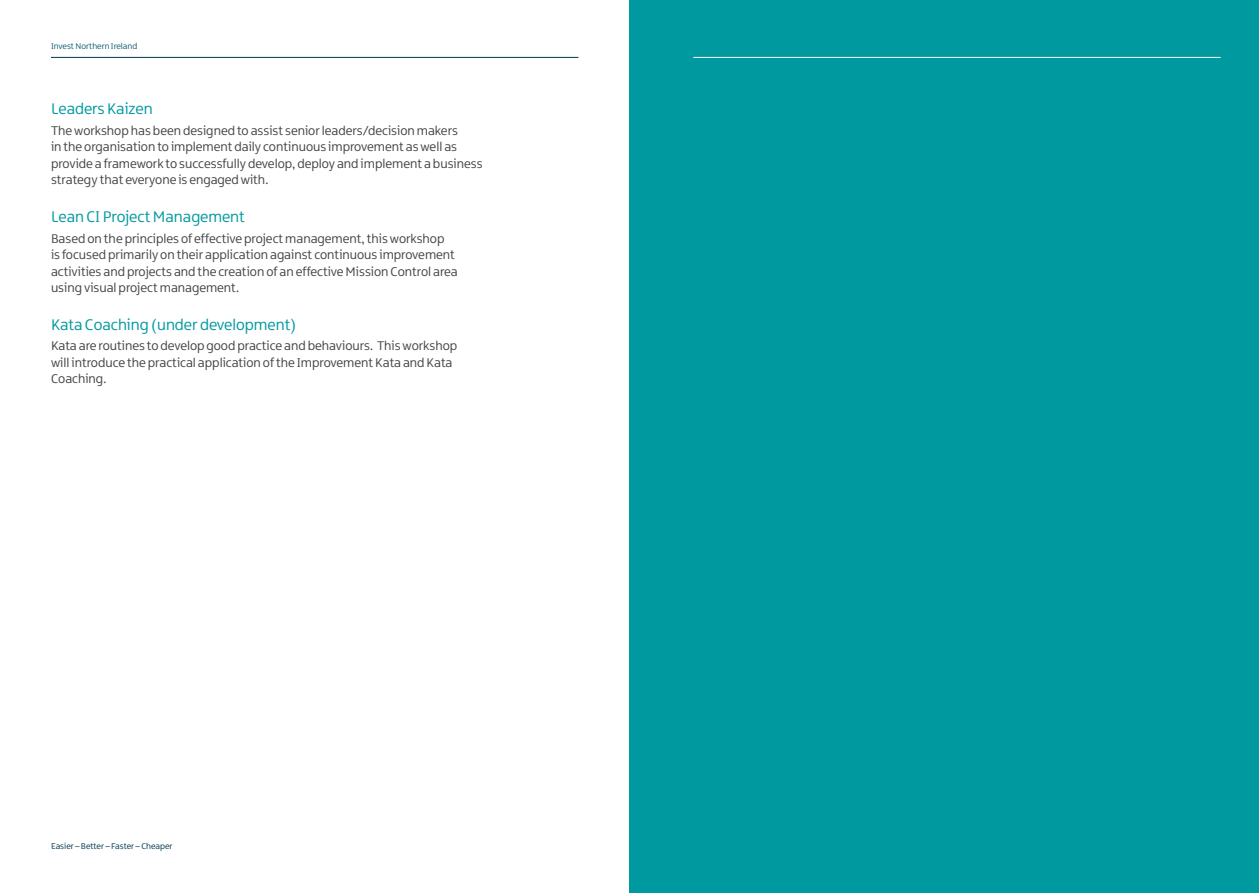
<style>
.page{position:relative;width:1259px;height:893px;background:#fff}
.page>*{position:absolute;margin:0;border:0;box-sizing:border-box;transform-origin:0 0}
.t1{font:16.5px "Northern Ireland";color:#0099a0}
.t2{font:13.5px/16.5px "Northern Ireland";color:#444346}
.t3{font:9px "Northern Ireland";color:#00384d}
.t4{font:9px "Northern Ireland";color:#115d74}
</style>
<div class="page">
<hr style="left:51px;top:57px;width:527px;height:1px;background:#00384d">
<div style="left:629px;top:0;width:630px;height:893px;background:#0099a0"></div>
<hr style="left:693px;top:57px;width:527px;height:1px;background:#fff">
<p class="t4" style="left:51px;top:41px;width:88px">Invest Northern Ireland</p>
<p class="t1" style="left:51px;top:99px;width:103px">Leaders Kaizen</p>
<p class="t2" style="left:51px;top:122px;width:433px">The workshop has been designed to assist senior leaders/decision makers<br>in the organisation to implement daily continuous improvement as well as provide a framework to successfully develop, deploy and implement a business strategy that everyone is engaged with.</p>
<p class="t1" style="left:51px;top:207px;width:195px">Lean CI Project Management</p>
<p class="t2" style="left:51px;top:230px;width:408px">Based on the principles of effective project management, this workshop<br>is focused primarily on their application against continuous improvement activities and projects and the creation of an effective Mission Control area using visual project management.</p>
<p class="t1" style="left:51px;top:315px;width:247px">Kata Coaching (under development)</p>
<p class="t2" style="left:51px;top:338px;width:408px">Kata are routines to develop good practice and behaviours. This workshop will introduce the practical application of the Improvement Kata and Kata<br>Coaching.</p>
<p class="t3" style="left:51px;top:840px;width:123px">Easier – Better – Faster – Cheaper</p>
</div>
